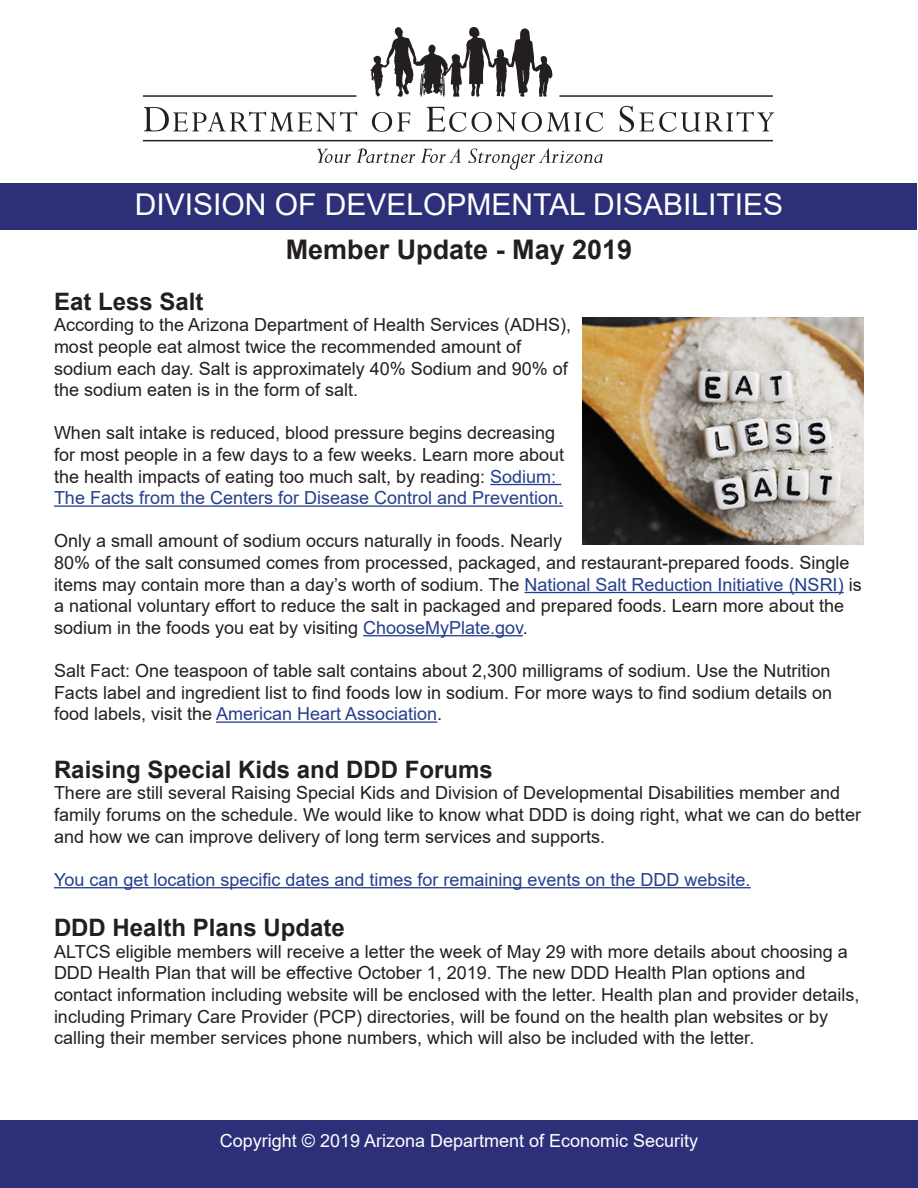
<style>
.page{position:relative;width:918px;height:1188px;background:#fff}
.page>*{position:absolute;margin:0;border:0;box-sizing:border-box;transform-origin:0 0}
.t1{font:30px "Arial";color:#fff}
.t2{font:700 27px "Arial";color:#231f20}
.t3{font:700 24px "Arial";color:#231f20}
.t4{font:18px/21.6px "Arial";color:#231f20}
.t5{font:18px "Arial";color:#253f8e}
.t6{font:18px "Arial";color:#fff}
.s1{color:#253f8e}
.s2{color:#231f20}
</style>
<div class="page">
<div style="left:0;top:1120px;width:918px;height:68px;background:#2d3079"></div>
<svg style="left:144px;top:107px;width:213px;height:24px"></svg>
<svg style="left:317px;top:149px;width:34px;height:14px"></svg>
<svg style="left:357px;top:148px;width:58px;height:15px"></svg>
<svg style="left:421px;top:148px;width:40px;height:15px"></svg>
<svg style="left:468px;top:148px;width:135px;height:22px"></svg>
<svg style="left:370px;top:27px;width:182px;height:70px"></svg>
<svg style="left:372px;top:112px;width:38px;height:20px"></svg>
<svg style="left:427px;top:107px;width:176px;height:25px"></svg>
<svg style="left:620px;top:106px;width:14px;height:26px"></svg>
<svg style="left:640px;top:112px;width:134px;height:20px"></svg>
<hr style="left:143px;top:95px;width:213px;height:2px;background:#231f20">
<hr style="left:559px;top:95px;width:214px;height:2px;background:#231f20">
<hr style="left:143px;top:140px;width:630px;height:1px;background:#231f20">
<div style="left:1px;top:183px;width:916px;height:46px;background:#2d3079"></div>
<hr style="left:490px;top:484px;width:71px;height:1px;background:#253f8e">
<hr style="left:54px;top:505px;width:509px;height:2px;background:#253f8e">
<hr style="left:525px;top:592px;width:319px;height:1px;background:#253f8e">
<hr style="left:363px;top:635px;width:160px;height:1px;background:#253f8e">
<hr style="left:216px;top:721px;width:221px;height:2px;background:#253f8e">
<hr style="left:54px;top:887px;width:697px;height:1px;background:#253f8e">
<img style="left:583px;top:318px;width:281px;height:226px">
<h1 class="t1" style="left:135px;top:184px;width:650px">DIVISION OF DEVELOPMENTAL DISABILITIES</h1>
<h2 class="t2" style="left:286px;top:231px;width:348px">Member Update - May 2019</h2>
<h3 class="t3" style="left:54px;top:284px;width:151px">Eat Less Salt</h3>
<p class="t4" style="left:54px;top:314px;width:519px">According to the Arizona Department of Health Services (ADHS), most people eat almost twice the recommended amount of sodium each day. Salt is approximately 40% Sodium and 90% of the sodium eaten is in the form of salt.</p>
<p class="t4" style="left:54px;top:422px;width:512px">When salt intake is reduced, blood pressure begins decreasing for most people in a few days to a few weeks. Learn more about the health impacts of eating too much salt, by reading: <span class="s1">Sodium:<br>The Facts from the Centers for Disease Control and Prevention.</span></p>
<p class="t4" style="left:54px;top:530px;width:809px">Only a small amount of sodium occurs naturally in foods. Nearly<br>80% of the salt consumed comes from processed, packaged, and restaurant-prepared foods. Single items may contain more than a day’s worth of sodium. The <span class="s1">National Salt Reduction Initiative (NSRI)</span> is</p>
<p class="t4" style="left:54px;top:595px;width:792px">a national voluntary effort to reduce the salt in packaged and prepared foods. Learn more about the</p>
<p class="t4" style="left:54px;top:617px;width:475px">sodium in the foods you eat by visiting <span class="s1">ChooseMyPlate.gov</span>.</p>
<p class="t4" style="left:54px;top:660px;width:778px">Salt Fact: One teaspoon of table salt contains about 2,300 milligrams of sodium. Use the Nutrition</p>
<p class="t4" style="left:54px;top:681px;width:780px">Facts label and ingredient list to find foods low in sodium. For more ways to find sodium details on</p>
<p class="t5" style="left:54px;top:701px;width:390px"><span class="s2">food labels, visit the</span> American Heart Association<span class="s2">.</span></p>
<h3 class="t3" style="left:54px;top:752px;width:440px">Raising Special Kids and DDD Forums</h3>
<p class="t4" style="left:54px;top:782px;width:809px">There are still several Raising Special Kids and Division of Developmental Disabilities member and family forums on the schedule. We would like to know what DDD is doing right, what we can do better and how we can improve delivery of long term services and supports.</p>
<p class="t5" style="left:54px;top:867px;width:698px">You can get location specific dates and times for remaining events on the DDD website.</p>
<h3 class="t3" style="left:54px;top:911px;width:292px">DDD Health Plans Update</h3>
<p class="t4" style="left:54px;top:941px;width:795px">ALTCS eligible members will receive a letter the week of May 29 with more details about choosing a</p>
<p class="t4" style="left:54px;top:962px;width:753px">DDD Health Plan that will be effective October 1, 2019. The new DDD Health Plan options and</p>
<p class="t4" style="left:54px;top:984px;width:807px">contact information including website will be enclosed with the letter. Health plan and provider details, including Primary Care Provider (PCP) directories, will be found on the health plan websites or by calling their member services phone numbers, which will also be included with the letter.</p>
<p class="t6" style="left:220px;top:1128px;width:480px">Copyright © 2019 Arizona Department of Economic Security</p>
</div>
